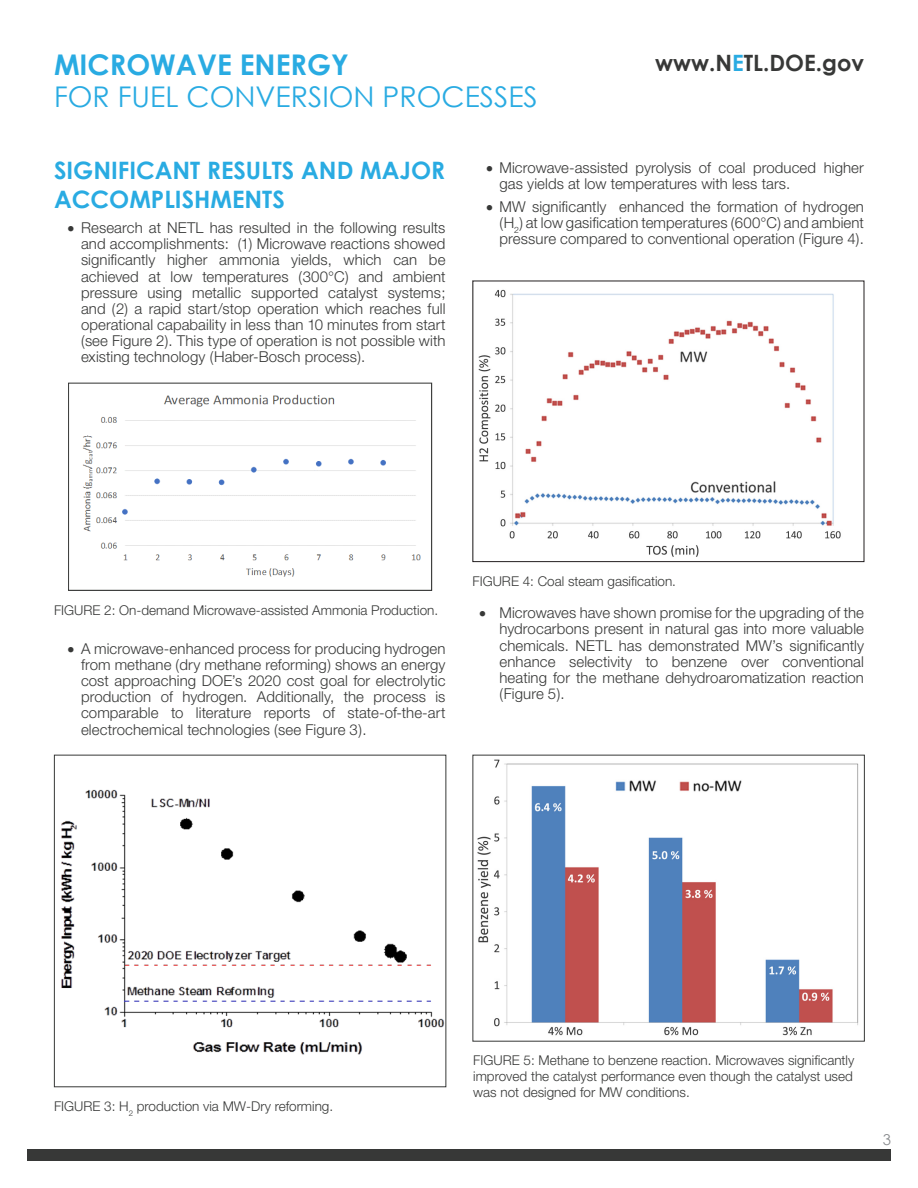
<style>
.page{position:relative;width:918px;height:1188px;background:#fff}
.page>*{position:absolute;margin:0;border:0;box-sizing:border-box;transform-origin:0 0}
.t1{font:28.5px "Century Gothic";color:#29abe2}
.t2{font:700 28.5px "Century Gothic";color:#29abe2}
.t3{font:700 24px/28.8px "Century Gothic";color:#29abe2}
.t4{font:700 22.5px "Century Gothic";color:#373837}
.t5{font:300 15px/16.2px "Helvetica Neue";letter-spacing:.005em;color:#373837;text-align:justify}
.t6{font:15px "Century Gothic";color:#8a8c8f}
.t7{font:300 13.5px/16.2px "Helvetica Neue";color:#373837;text-align:justify}
.s1{color:#29abe2}
</style>
<div class="page">
<div style="left:27px;top:1149px;width:864px;height:12px;background:#373837"></div>
<img style="left:82px;top:394px;width:339px;height:183px">
<div style="left:68px;top:383px;width:364px;height:208px;border:1px solid #373837"></div>
<img style="left:61px;top:789px;width:383px;height:266px">
<div style="left:54px;top:755px;width:392px;height:332px;border:1px solid #373837"></div>
<img style="left:478px;top:289px;width:363px;height:268px">
<img style="left:477px;top:759px;width:382px;height:277px">
<h1 class="t2" style="left:54px;top:43px;width:296px">MICROWAVE ENERGY</h1>
<h3 class="t4" style="left:655px;top:46px;width:210px">www.N<span class="s1">E</span>TL.DOE.gov</h3>
<h1 class="t1" style="left:54px;top:77px;width:485px">FOR FUEL CONVERSION PROCESSES</h1>
<p class="t3" style="left:54px;top:155px;width:393px">SIGNIFICANT RESULTS AND MAJOR<br>ACCOMPLISHMENTS</p>
<p class="t5" style="left:81px;top:219px;width:366px;text-indent:-14px">• Research at NETL has resulted in the following results and accomplishments: (1) Microwave reactions showed significantly higher ammonia yields, which can be achieved at low temperatures (300°C) and ambient pressure using metallic supported catalyst systems; and (2) a rapid start/stop operation which reaches full operational capabaility in less than 10 minutes from start (see Figure 2). This type of operation is not possible with existing technology (Haber-Bosch process).</p>
<p class="t5" style="left:500px;top:159px;width:366px;text-indent:-14px">• Microwave-assisted pyrolysis of coal produced higher gas yields at low temperatures with less tars.</p>
<p class="t5" style="left:500px;top:198px;width:366px;text-indent:-14px">• MW significantly enhanced the formation of hydrogen (H<sub>2</sub>) at low gasification temperatures (600°C) and ambient pressure compared to conventional operation (Figure 4).</p>
<p class="t7" style="left:54px;top:602px;width:386px">FIGURE 2: On-demand Microwave-assisted Ammonia Production.</p>
<p class="t5" style="left:81px;top:640px;width:366px;text-indent:-14px">• A microwave-enhanced process for producing hydrogen from methane (dry methane reforming) shows an energy cost approaching DOE’s 2020 cost goal for electrolytic production of hydrogen. Additionally, the process is comparable to literature reports of state-of-the-art electrochemical technologies (see Figure 3).</p>
<p class="t7" style="left:472px;top:573px;width:205px">FIGURE 4: Coal steam gasification.</p>
<p class="t5" style="left:500px;top:604px;width:366px;text-indent:-20px">• Microwaves have shown promise for the upgrading of the hydrocarbons present in natural gas into more valuable chemicals. NETL has demonstrated MW’s significantly enhance selectivity to benzene over conventional heating for the methane dehydroaromatization reaction (Figure 5).</p>
<p class="t7" style="left:54px;top:1098px;width:281px">FIGURE 3: H<sub>2</sub> production via MW-Dry reforming.</p>
<p class="t7" style="left:473px;top:1052px;width:383px">FIGURE 5: Methane to benzene reaction. Microwaves significantly improved the catalyst performance even though the catalyst used was not designed for MW conditions.</p>
<p class="t6" style="left:883px;top:1129px;width:10px">3</p>
</div>
